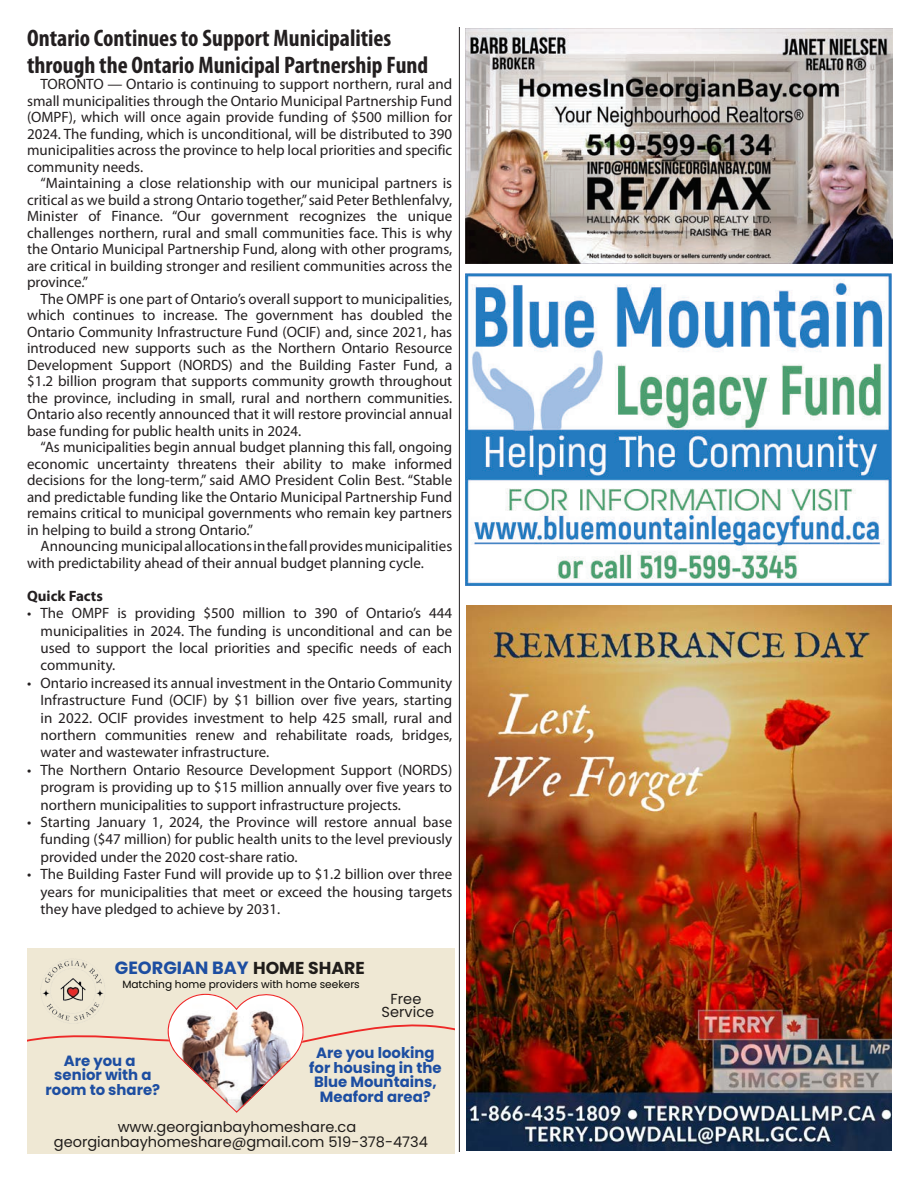
<style>
.page{position:relative;width:918px;height:1188px;background:#fff}
.page>*{position:absolute;margin:0;border:0;box-sizing:border-box;transform-origin:0 0}
.t1{font:700 condensed 24px/27px "Myriad Pro";color:#231f20}
.t2{font:700 17.7px "Poppins";color:#1d4ea1}
.t3{font:15px/16.5px "Myriad Pro";color:#231f20;text-align:justify}
.t4{font:700 15px "Myriad Pro";color:#231f20}
.t5{font:700 14.85px/14.4px "Poppins";color:#1d4ea1;text-align:center}
.t6{font:14.55px/13.4px "Poppins";color:#201d1b;text-align:center}
.t7{font:10.65px "Poppins";color:#080704}
.s1{font-size:17.25px;color:#201d1b}
</style>
<div class="page">
<hr style="left:459px;top:27px;width:1px;height:1125px;background:#231f20">
<img style="left:466px;top:28px;width:426px;height:235px">
<img style="left:466px;top:273px;width:425px;height:313px">
<img style="left:466px;top:605px;width:425px;height:545px">
<div style="left:27px;top:948px;width:428px;height:206px;background:#efe8d4"></div>
<svg style="left:27px;top:993px;width:428px;height:120px"></svg>
<img style="left:41px;top:960px;width:64px;height:63px">
<p class="t1" style="left:27px;top:24px;width:403px">Ontario Continues to Support Municipalities through the Ontario Municipal Partnership Fund</p>
<p class="t3" style="left:27px;top:76px;width:427px;text-indent:14px">TORONTO — Ontario is continuing to support northern, rural and small municipalities through the Ontario Municipal Partnership Fund (OMPF), which will once again provide funding of $500 million for 2024. The funding, which is unconditional, will be distributed to 390 municipalities across the province to help local priorities and specific community needs.</p>
<p class="t3" style="left:27px;top:175px;width:427px;text-indent:14px">“Maintaining a close relationship with our municipal partners is critical as we build a strong Ontario together,” said Peter Bethlenfalvy, Minister of Finance. “Our government recognizes the unique challenges northern, rural and small communities face. This is why the Ontario Municipal Partnership Fund, along with other programs, are critical in building stronger and resilient communities across the province.”</p>
<p class="t3" style="left:27px;top:290px;width:427px;text-indent:14px">The OMPF is one part of Ontario’s overall support to municipalities, which continues to increase. The government has doubled the Ontario Community Infrastructure Fund (OCIF) and, since 2021, has introduced new supports such as the Northern Ontario Resource Development Support (NORDS) and the Building Faster Fund, a $1.2 billion program that supports community growth throughout the province, including in small, rural and northern communities.<br>Ontario also recently announced that it will restore provincial annual base funding for public health units in 2024.</p>
<p class="t3" style="left:27px;top:439px;width:427px;text-indent:14px">“As municipalities begin annual budget planning this fall, ongoing economic uncertainty threatens their ability to make informed decisions for the long-term,” said AMO President Colin Best. “Stable and predictable funding like the Ontario Municipal Partnership Fund remains critical to municipal governments who remain key partners in helping to build a strong Ontario.”</p>
<p class="t3" style="left:27px;top:538px;width:427px;text-indent:14px">Announcing municipal allocations in the fall provides municipalities with predictability ahead of their annual budget planning cycle.</p>
<p class="t4" style="left:27px;top:586px;width:77px">Quick Facts</p>
<p class="t3" style="left:41px;top:604px;width:413px;line-height:17.4px;text-indent:-14px">• The OMPF is providing $500 million to 390 of Ontario’s 444 municipalities in 2024. The funding is unconditional and can be used to support the local priorities and specific needs of each community.</p>
<p class="t3" style="left:41px;top:674px;width:413px;line-height:17.4px;text-indent:-14px">• Ontario increased its annual investment in the Ontario Community Infrastructure Fund (OCIF) by $1 billion over five years, starting in 2022. OCIF provides investment to help 425 small, rural and northern communities renew and rehabilitate roads, bridges, water and wastewater infrastructure.</p>
<p class="t3" style="left:41px;top:761px;width:413px;line-height:17.4px;text-indent:-14px">• The Northern Ontario Resource Development Support (NORDS) program is providing up to $15 million annually over five years to northern municipalities to support infrastructure projects.</p>
<p class="t3" style="left:41px;top:813px;width:413px;line-height:17.4px;text-indent:-14px">• Starting January 1, 2024, the Province will restore annual base funding ($47 million) for public health units to the level previously provided under the 2020 cost-share ratio.</p>
<p class="t3" style="left:41px;top:865px;width:413px;line-height:17.4px;text-indent:-14px">• The Building Faster Fund will provide up to $1.2 billion over three years for municipalities that meet or exceed the housing targets they have pledged to achieve by 2031.</p>
<p class="t2" style="left:115px;top:958px;width:251px">GEORGIAN BAY <span class="s1">HOME SHARE</span></p>
<p class="t7" style="left:122px;top:978px;width:239px">Matching home providers with home seekers</p>
<p class="t6" style="left:382px;top:992px;width:54px">Free<br>Service</p>
<p class="t5" style="left:46px;top:1053px;width:116px">Are you a senior with a room to share?</p>
<p class="t5" style="left:309px;top:1046px;width:134px">Are you looking for housing in the<br>Blue Mountains,<br>Meaford area?</p>
<p class="t6" style="left:54px;top:1119px;width:376px;line-height:15.6px">www.georgianbayhomeshare.ca georgianbayhomeshare@gmail.com 519-378-4734</p>
</div>
